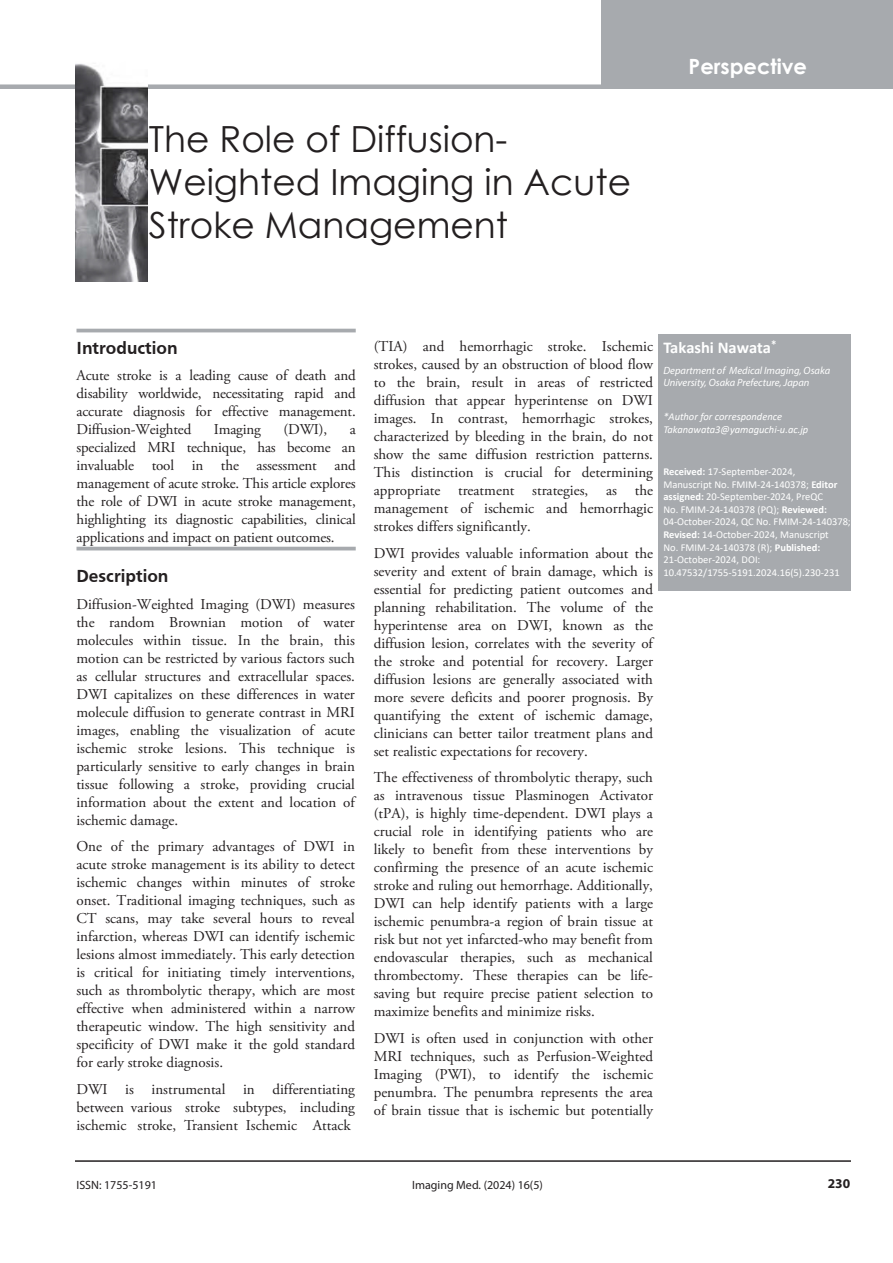
<style>
.page{position:relative;width:893px;height:1263px;background:#fff}
.page>*{position:absolute;margin:0;border:0;box-sizing:border-box;transform-origin:0 0}
.t1{font:36px/43.2px "Century Gothic";color:#231f20}
.t2{font:700 21px "Century Gothic";color:#fff}
.t3{font:700 18px "Frutiger";color:#231f20}
.t4{font:700 16.5px "Calibri";color:#fff}
.t5{font:15px/18px "Adobe Garamond Pro";color:#231f20;text-align:justify}
.t6{font:700 13.5px "Myriad Pro";color:#231f20}
.t7{font:12px "Myriad Pro";color:#231f20}
.t8{font:10.5px/12.6px "Calibri";color:#fff}
.t9{font:italic 10.5px/12.6px "Myriad Pro";color:#fff}
.t10{font:italic 10.5px/12.6px "Calibri";color:#fff}
.s1{font-weight:700}
</style>
<div class="page">
<hr style="left:75px;top:1160px;width:776px;height:2px;background:#231f20">
<div style="left:0;top:84px;width:851px;height:5px;background:#a7aaae"></div>
<div style="left:602px;top:0;width:291px;height:89px;background:#a7aaae"></div>
<img style="left:75px;top:63px;width:73px;height:219px">
<hr style="left:76px;top:329px;width:280px;height:3px;background:#a7aaae">
<hr style="left:76px;top:547px;width:280px;height:3px;background:#a7aaae">
<div style="left:658px;top:334px;width:193px;height:256px;background:#a7aaae"></div>
<p class="t1" style="left:149px;top:117px;width:484px">The Role of Diffusion-<br>Weighted Imaging in Acute<br>Stroke Management</p>
<h2 class="t2" style="left:689px;top:51px;width:120px">Perspective</h2>
<p class="t3" style="left:76px;top:337px;width:103px">Introduction</p>
<p class="t5" style="left:76px;top:367px;width:281px">Acute stroke is a leading cause of death and disability worldwide, necessitating rapid and accurate diagnosis for effective management.<br>Diffusion-Weighted</p>
<p class="t5" style="left:214px;top:421px;width:49px">Imaging</p>
<p class="t5" style="left:283px;top:421px;width:45px">(DWI),</p>
<p class="t5" style="left:76px;top:421px;width:281px;text-indent:273px">a specialized MRI technique, has become an invaluable tool in the assessment and management of acute stroke. This article explores the role of DWI in acute stroke management, highlighting its diagnostic capabilities, clinical applications and impact on patient outcomes.</p>
<p class="t3" style="left:76px;top:566px;width:94px">Description</p>
<p class="t5" style="left:76px;top:595px;width:280px">Diffusion-Weighted Imaging (DWI) measures the random Brownian motion of water molecules within tissue. In the brain, this motion can be restricted by various factors such as cellular structures and extracellular spaces.<br>DWI capitalizes on these differences in water molecule diffusion to generate contrast in MRI images, enabling the visualization of acute ischemic stroke lesions. This technique is particularly sensitive to early changes in brain tissue following a stroke, providing crucial information about the extent and location of ischemic damage.</p>
<p class="t5" style="left:76px;top:838px;width:280px">One of the primary advantages of DWI in acute stroke management is its ability to detect ischemic changes within minutes of stroke onset. Traditional imaging techniques, such as CT scans, may take several hours to reveal infarction, whereas DWI can identify ischemic lesions almost immediately. This early detection is critical for initiating timely interventions, such as thrombolytic therapy, which are most effective when administered within a narrow therapeutic window. The high sensitivity and specificity of DWI make it the gold standard for early stroke diagnosis.</p>
<p class="t5" style="left:76px;top:1080px;width:280px">DWI is instrumental in differentiating between various stroke subtypes, including ischemic stroke, Transient Ischemic Attack</p>
<p class="t5" style="left:374px;top:338px;width:281px">(TIA) and hemorrhagic stroke. Ischemic strokes, caused by an obstruction of blood flow to the brain, result in areas of restricted diffusion that appear hyperintense on DWI images. In contrast, hemorrhagic strokes, characterized by bleeding in the brain, do not show the same diffusion restriction patterns.<br>This distinction is crucial for determining appropriate treatment strategies, as the management of ischemic and hemorrhagic strokes differs significantly.</p>
<p class="t5" style="left:374px;top:544px;width:281px">DWI provides valuable information about the severity and extent of brain damage, which is essential for predicting patient outcomes and planning rehabilitation. The volume of the hyperintense area on DWI, known as the diffusion lesion, correlates with the severity of the stroke and potential for recovery. Larger diffusion lesions are generally associated with more severe deficits and poorer prognosis. By quantifying the extent of ischemic damage, clinicians can better tailor treatment plans and set realistic expectations for recovery.</p>
<p class="t5" style="left:374px;top:769px;width:281px">The effectiveness of thrombolytic therapy, such as intravenous tissue Plasminogen Activator (tPA), is highly time-dependent. DWI plays a crucial role in identifying patients who are likely to benefit from these interventions by confirming the presence of an acute ischemic stroke and ruling out hemorrhage. Additionally, DWI can help identify patients with a large ischemic penumbra-a region of brain tissue at risk but not yet infarcted-who may benefit from endovascular therapies, such as mechanical thrombectomy. These therapies can be life&shy;saving but require precise patient selection to maximize benefits and minimize risks.</p>
<p class="t5" style="left:374px;top:1029px;width:281px">DWI is often used in conjunction with other MRI techniques, such as Perfusion-Weighted Imaging (PWI), to identify the ischemic penumbra. The penumbra represents the area of brain tissue that is ischemic but potentially</p>
<p class="t4" style="left:663px;top:336px;width:115px">Takashi Nawata<sup>*</sup></p>
<p class="t9" style="left:663px;top:364px;width:168px">Department of Medical Imaging, Osaka<br>University, Osaka Prefecture, Japan</p>
<p class="t10" style="left:663px;top:410px;width:146px">*Author for correspondence<br>Takanawata3@yamaguchi-u.ac.jp</p>
<p class="t8" style="left:663px;top:465px;width:189px"><span class="s1">Received:</span> 17-September-2024,<br>Manuscript No. FMIM-24-140378; <span class="s1">Editor assigned:</span> 20-September-2024, PreQC<br>No. FMIM-24-140378 (PQ); <span class="s1">Reviewed:<br></span>04-October-2024, QC No. FMIM-24-140378; <span class="s1">Revised:</span> 14-October-2024, Manuscript<br>No. FMIM-24-140378 (R); <span class="s1">Published:<br></span>21-October-2024, DOI:<br>10.47532/1755-5191.2024.16(5).230-231</p>
<p class="t7" style="left:77px;top:1177px;width:82px">ISSN: 1755-5191</p>
<p class="t7" style="left:412px;top:1177px;width:132px">Imaging Med. (2024) 16(5)</p>
<p class="t6" style="left:828px;top:1174px;width:24px">230</p>
</div>
